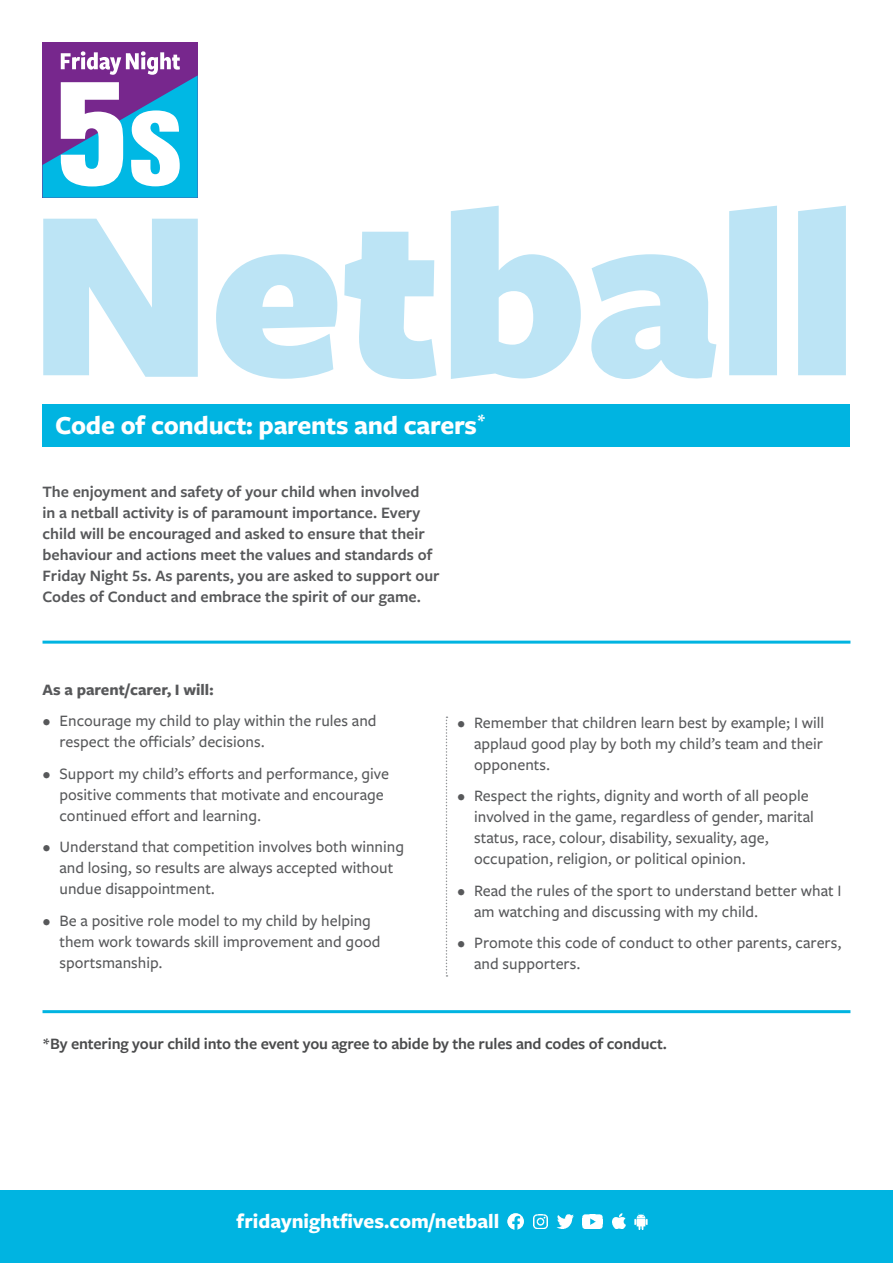
<style>
.page{position:relative;width:893px;height:1263px;background:#fff}
.page>*{position:absolute;margin:0;border:0;box-sizing:border-box;transform-origin:0 0}
.t1{font:900 250.5px "Freight Sans Pro";letter-spacing:-.01em;color:#bce4f5}
.t2{font:700 27px "Freight Sans Pro";letter-spacing:-.01em;color:#fff}
.t3{font:700 21px "Freight Sans Pro";color:#fff}
.t4{font:700 18px "Freight Sans Pro";color:#fff}
.t5{font:500 16.5px/21px "Freight Sans Pro";color:#57585a}
.t6{font:600 16.5px/21px "Freight Sans Pro";color:#57585a}
.t7{font:600 16.5px "Freight Sans Pro";letter-spacing:-.01em;color:#4b4c4d}
.t8{font:700 16.5px "Freight Sans Pro";color:#57585a}
</style>
<div class="page">
<div style="left:0;top:1191px;width:893px;height:72px;background:#00b4e1"></div>
<div style="left:43px;top:405px;width:807px;height:42px;background:#00b4e1"></div>
<div style="left:43px;top:43px;width:155px;height:155px;background:#77278d"></div>
<svg style="left:43px;top:51px;width:155px;height:147px"></svg>
<hr style="left:43px;top:641px;width:807px;height:3px;background:#00b4e1">
<hr style="left:43px;top:1010px;width:807px;height:3px;background:#00b4e1">
<svg style="left:446px;top:716px;width:1px;height:261px"></svg>
<svg style="left:547px;top:1216px;width:1px;height:12px"></svg>
<img style="left:533px;top:1214px;width:14px;height:15px">
<img style="left:557px;top:1214px;width:17px;height:15px">
<svg style="left:582px;top:1214px;width:20px;height:15px"></svg>
<img style="left:583px;top:1215px;width:20px;height:13px">
<img style="left:634px;top:1213px;width:14px;height:16px">
<img style="left:612px;top:1213px;width:13px;height:15px">
<img style="left:507px;top:1213px;width:17px;height:17px;border-radius:8px">
<h1 class="t1" style="left:29px;top:119px;width:830px">Netball</h1>
<p class="t4" style="left:477px;top:408px;width:10px">*</p>
<h2 class="t2" style="left:55px;top:406px;width:423px">Code of conduct: parents and carers</h2>
<p class="t6" style="left:43px;top:481px;width:399px">The enjoyment and safety of your child when involved<br>in a netball activity is of paramount importance. Every child will be encouraged and asked to ensure that their behaviour and actions meet the values and standards of Friday Night 5s. As parents, you are asked to support our Codes of Conduct and embrace the spirit of our game.</p>
<p class="t8" style="left:43px;top:678px;width:172px">As a parent/carer, I will:</p>
<p class="t5" style="left:60px;top:710px;width:318px;text-indent:-17px">• Encourage my child to play within the rules and respect the officials’ decisions.</p>
<p class="t5" style="left:60px;top:762px;width:331px;text-indent:-17px">• Support my child’s efforts and performance, give positive comments that motivate and encourage continued effort and learning.</p>
<p class="t5" style="left:60px;top:836px;width:346px;text-indent:-17px">• Understand that competition involves both winning and losing, so results are always accepted without undue disappointment.</p>
<p class="t5" style="left:60px;top:909px;width:322px;text-indent:-17px">• Be a positive role model to my child by helping them work towards skill improvement and good sportsmanship.</p>
<p class="t5" style="left:474px;top:711px;width:352px;text-align:justify;text-indent:-17px">• Remember that children learn best by example; I will applaud good play by both my child’s team and their opponents.</p>
<p class="t5" style="left:474px;top:785px;width:341px;text-indent:-17px">• Respect the rights, dignity and worth of all people involved in the game, regardless of gender, marital status, race, colour, disability, sexuality, age, occupation, religion, or political opinion.</p>
<p class="t5" style="left:474px;top:879px;width:369px;text-indent:-17px">• Read the rules of the sport to understand better what I am watching and discussing with my child.</p>
<p class="t5" style="left:474px;top:932px;width:369px;text-indent:-17px">• Promote this code of conduct to other parents, carers, and supporters.</p>
<p class="t7" style="left:42px;top:1032px;width:626px">*By entering your child into the event you agree to abide by the rules and codes of conduct.</p>
<p class="t3" style="left:237px;top:1207px;width:264px">fridaynightfives.com/netball</p>
</div>
